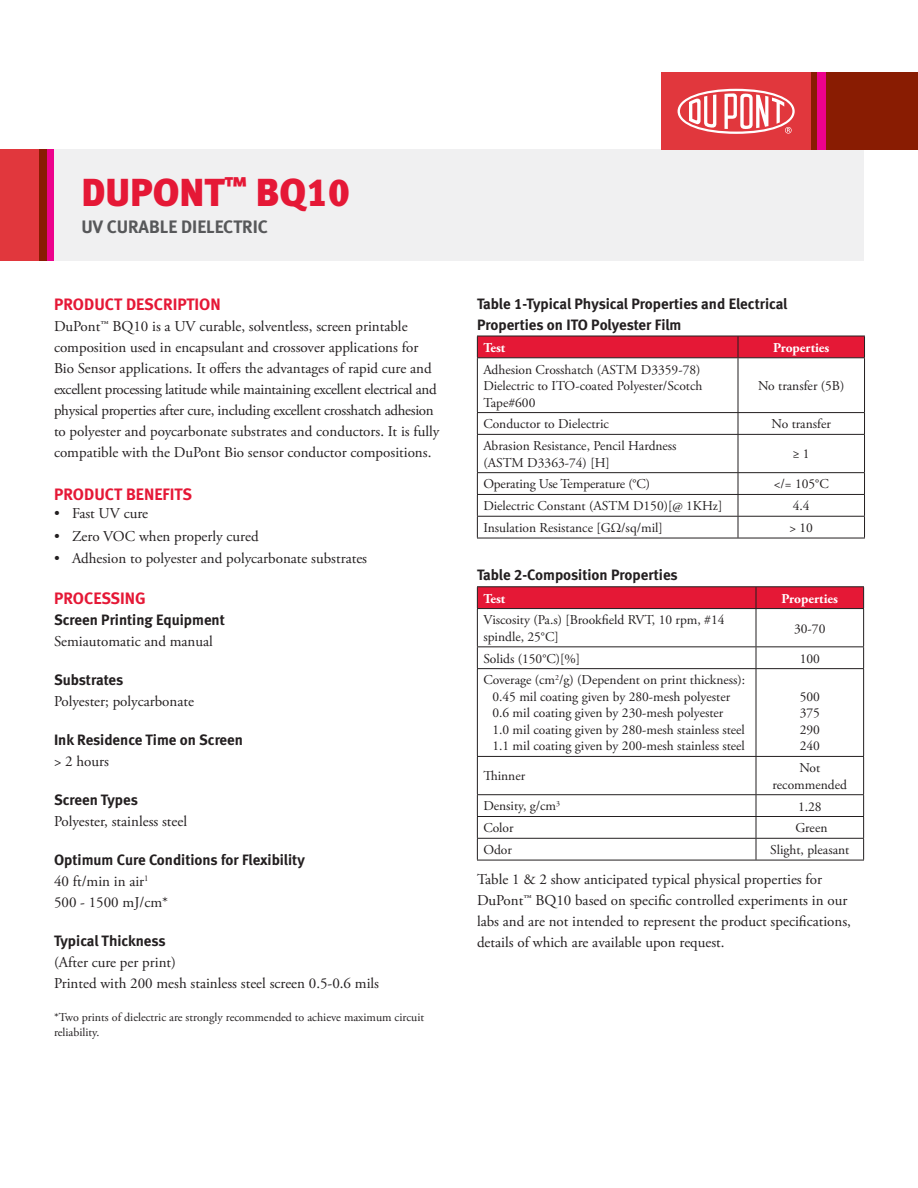
<style>
.page{position:relative;width:918px;height:1188px;background:#fff}
.page>*{position:absolute;margin:0;border:0;box-sizing:border-box;transform-origin:0 0}
.t1{font:39px "Meta Black LF";color:#e51836}
.t2{font:18px "Meta Bold LF";color:#57585a}
.t3{font:16.5px "Meta Bold LF";color:#e51836}
.t4{font:15px/21px "Adobe Garamond Pro";color:#231f20}
.t5{font:15px/21px "Meta Bold LF";color:#231f20}
.t6{font:13.5px/16.5px "Adobe Garamond Pro";color:#231f20}
.t7{font:700 13.5px "Adobe Garamond Pro";color:#fff}
.t8{font:12px/15px "Adobe Garamond Pro";color:#231f20}
</style>
<div class="page">
<div style="left:0;top:150px;width:39px;height:111px;background:#e1373d"></div>
<div style="left:46px;top:150px;width:8px;height:111px;background:#ed028c"></div>
<div style="left:39px;top:150px;width:7px;height:111px;background:#891c02"></div>
<div style="left:54px;top:150px;width:810px;height:111px;background:#f0f0f1"></div>
<div style="left:811px;top:72px;width:107px;height:78px;background:#891c02"></div>
<div style="left:818px;top:72px;width:8px;height:78px;background:#ed028c"></div>
<div style="left:661px;top:72px;width:150px;height:78px;background:#e1373d"></div>
<svg style="left:678px;top:89px;width:117px;height:45px"></svg>
<div style="left:477px;top:336px;width:388px;height:21px;background:#e51836"></div>
<hr style="left:477px;top:357px;width:261px;height:1px;background:#231f20">
<hr style="left:477px;top:358px;width:1px;height:54px;background:#231f20">
<hr style="left:738px;top:357px;width:127px;height:1px;background:#231f20">
<hr style="left:738px;top:358px;width:1px;height:54px;background:#231f20">
<hr style="left:864px;top:358px;width:1px;height:54px;background:#231f20">
<hr style="left:477px;top:412px;width:261px;height:1px;background:#231f20">
<svg style="left:477px;top:413px;width:1px;height:21px"></svg>
<hr style="left:738px;top:412px;width:127px;height:1px;background:#231f20">
<svg style="left:738px;top:413px;width:1px;height:21px"></svg>
<svg style="left:864px;top:413px;width:1px;height:21px"></svg>
<hr style="left:477px;top:434px;width:261px;height:1px;background:#231f20">
<hr style="left:477px;top:435px;width:1px;height:37px;background:#231f20">
<hr style="left:738px;top:434px;width:127px;height:1px;background:#231f20">
<hr style="left:738px;top:435px;width:1px;height:37px;background:#231f20">
<hr style="left:864px;top:435px;width:1px;height:37px;background:#231f20">
<hr style="left:477px;top:472px;width:261px;height:1px;background:#231f20">
<hr style="left:738px;top:472px;width:127px;height:1px;background:#231f20">
<hr style="left:477px;top:494px;width:261px;height:1px;background:#231f20">
<hr style="left:738px;top:494px;width:127px;height:1px;background:#231f20">
<hr style="left:477px;top:516px;width:261px;height:1px;background:#231f20">
<svg style="left:477px;top:473px;width:1px;height:65px"></svg>
<hr style="left:738px;top:516px;width:127px;height:1px;background:#231f20">
<svg style="left:738px;top:473px;width:1px;height:65px"></svg>
<svg style="left:864px;top:473px;width:1px;height:65px"></svg>
<hr style="left:477px;top:538px;width:261px;height:1px;background:#231f20">
<hr style="left:738px;top:538px;width:127px;height:1px;background:#231f20">
<hr style="left:477px;top:586px;width:279px;height:1px;background:#231f20">
<hr style="left:756px;top:586px;width:108px;height:1px;background:#231f20">
<div style="left:477px;top:587px;width:387px;height:21px;background:#e51836"></div>
<hr style="left:477px;top:608px;width:279px;height:1px;background:#231f20">
<hr style="left:477px;top:609px;width:1px;height:37px;background:#231f20">
<hr style="left:756px;top:608px;width:108px;height:1px;background:#231f20">
<hr style="left:756px;top:609px;width:1px;height:37px;background:#231f20">
<hr style="left:863px;top:609px;width:1px;height:37px;background:#231f20">
<hr style="left:477px;top:646px;width:279px;height:1px;background:#231f20">
<svg style="left:477px;top:647px;width:1px;height:21px"></svg>
<hr style="left:756px;top:646px;width:108px;height:1px;background:#231f20">
<svg style="left:756px;top:647px;width:1px;height:21px"></svg>
<svg style="left:863px;top:647px;width:1px;height:21px"></svg>
<hr style="left:477px;top:668px;width:279px;height:1px;background:#231f20">
<hr style="left:477px;top:669px;width:1px;height:87px;background:#231f20">
<hr style="left:756px;top:668px;width:108px;height:1px;background:#231f20">
<hr style="left:756px;top:669px;width:1px;height:87px;background:#231f20">
<hr style="left:863px;top:669px;width:1px;height:87px;background:#231f20">
<hr style="left:477px;top:756px;width:279px;height:1px;background:#231f20">
<hr style="left:477px;top:757px;width:1px;height:37px;background:#231f20">
<hr style="left:756px;top:756px;width:108px;height:1px;background:#231f20">
<hr style="left:756px;top:757px;width:1px;height:37px;background:#231f20">
<hr style="left:863px;top:757px;width:1px;height:37px;background:#231f20">
<hr style="left:477px;top:794px;width:279px;height:1px;background:#231f20">
<hr style="left:756px;top:794px;width:108px;height:1px;background:#231f20">
<hr style="left:477px;top:816px;width:279px;height:1px;background:#231f20">
<hr style="left:756px;top:816px;width:108px;height:1px;background:#231f20">
<hr style="left:477px;top:838px;width:279px;height:1px;background:#231f20">
<svg style="left:477px;top:795px;width:1px;height:65px"></svg>
<hr style="left:756px;top:838px;width:108px;height:1px;background:#231f20">
<svg style="left:756px;top:795px;width:1px;height:65px"></svg>
<svg style="left:863px;top:795px;width:1px;height:65px"></svg>
<hr style="left:477px;top:860px;width:279px;height:1px;background:#231f20">
<hr style="left:756px;top:860px;width:108px;height:1px;background:#231f20">
<h1 class="t1" style="left:81px;top:169px;width:270px">DUPONT<sup>™</sup> BQ10</h1>
<p class="t2" style="left:81px;top:216px;width:188px">UV CURABLE DIELECTRIC</p>
<p class="t3" style="left:54px;top:294px;width:168px">PRODUCT DESCRIPTION</p>
<p class="t4" style="left:54px;top:316px;width:387px">DuPont™ BQ10 is a UV curable, solventless, screen printable composition used in encapsulant and crossover applications for Bio Sensor applications. It offers the advantages of rapid cure and excellent processing latitude while maintaining excellent electrical and physical properties after cure, including excellent crosshatch adhesion to polyester and poycarbonate substrates and conductors. It is fully compatible with the DuPont Bio sensor conductor compositions.</p>
<p class="t3" style="left:54px;top:485px;width:140px">PRODUCT BENEFITS</p>
<p class="t4" style="left:54px;top:504px;width:96px">• Fast UV cure</p>
<p class="t4" style="left:54px;top:526px;width:206px">• Zero VOC when properly cured</p>
<p class="t4" style="left:54px;top:549px;width:315px">• Adhesion to polyester and polycarbonate substrates</p>
<p class="t3" style="left:54px;top:588px;width:93px">PROCESSING</p>
<p class="t5" style="left:54px;top:609px;width:172px">Screen Printing Equipment</p>
<p class="t4" style="left:54px;top:631px;width:160px">Semiautomatic and manual</p>
<p class="t5" style="left:54px;top:669px;width:71px">Substrates</p>
<p class="t4" style="left:54px;top:691px;width:142px">Polyester; polycarbonate</p>
<p class="t5" style="left:54px;top:729px;width:191px">Ink Residence Time on Screen</p>
<p class="t4" style="left:54px;top:751px;width:57px">&gt; 2 hours</p>
<p class="t5" style="left:54px;top:789px;width:85px">Screen Types</p>
<p class="t4" style="left:54px;top:811px;width:135px">Polyester, stainless steel</p>
<p class="t5" style="left:54px;top:849px;width:252px">Optimum Cure Conditions for Flexibility</p>
<p class="t4" style="left:54px;top:871px;width:116px">40 ft/min in air<sup>1<br></sup>500 - 1500 mJ/cm*</p>
<p class="t5" style="left:54px;top:930px;width:113px">Typical Thickness</p>
<p class="t4" style="left:54px;top:952px;width:327px">(After cure per print)<br>Printed with 200 mesh stainless steel screen 0.5-0.6 mils</p>
<p class="t8" style="left:54px;top:1010px;width:372px">*Two prints of dielectric are strongly recommended to achieve maximum circuit reliability.</p>
<p class="t5" style="left:477px;top:293px;width:312px">Table 1-Typical Physical Properties and Electrical<br>Properties on ITO Polyester Film</p>
<p class="t7" style="left:483px;top:340px;width:23px">Test</p>
<p class="t7" style="left:773px;top:340px;width:58px">Properties</p>
<p class="t6" style="left:483px;top:362px;width:221px">Adhesion Crosshatch (ASTM D3359-78)<br>Dielectric to ITO-coated Polyester/Scotch<br>Tape#600</p>
<p class="t6" style="left:758px;top:378px;width:88px">No transfer (5B)</p>
<p class="t6" style="left:483px;top:416px;width:127px">Conductor to Dielectric</p>
<p class="t6" style="left:772px;top:416px;width:61px">No transfer</p>
<p class="t6" style="left:483px;top:438px;width:195px">Abrasion Resistance, Pencil Hardness (ASTM D3363-74) [H]</p>
<p class="t6" style="left:793px;top:446px;width:18px">≥ 1</p>
<p class="t6" style="left:483px;top:476px;width:168px">Operating Use Temperature (°C)</p>
<p class="t6" style="left:774px;top:476px;width:57px">&lt;/= 105°C</p>
<p class="t6" style="left:483px;top:498px;width:240px">Dielectric Constant (ASTM D150)[@ 1KHz]</p>
<p class="t6" style="left:793px;top:498px;width:18px">4.4</p>
<p class="t6" style="left:483px;top:520px;width:181px">Insulation Resistance [GΩ/sq/mil]</p>
<p class="t6" style="left:789px;top:520px;width:25px">&gt; 10</p>
<p class="t5" style="left:477px;top:565px;width:202px">Table 2-Composition Properties</p>
<p class="t7" style="left:483px;top:590px;width:23px">Test</p>
<p class="t7" style="left:782px;top:590px;width:58px">Properties</p>
<p class="t6" style="left:483px;top:612px;width:243px">Viscosity (Pa.s) [Brookfield RVT, 10 rpm, #14 spindle, 25°C]</p>
<p class="t6" style="left:794px;top:621px;width:33px">30-70</p>
<p class="t6" style="left:483px;top:651px;width:98px">Solids (150°C)[%]</p>
<p class="t6" style="left:800px;top:651px;width:22px">100</p>
<p class="t6" style="left:492px;top:672px;width:254px;text-indent:-9px">Coverage (cm<sup>2</sup>/g) (Dependent on print thickness):<br>0.45 mil coating given by 280-mesh polyester 0.6 mil coating given by 230-mesh polyester<br>1.0 mil coating given by 280-mesh stainless steel 1.1 mil coating given by 200-mesh stainless steel</p>
<p class="t6" style="left:800px;top:689px;width:22px;text-align:justify">500<br>375<br>290<br>240</p>
<p class="t6" style="left:483px;top:768px;width:43px">Thinner</p>
<p class="t6" style="left:773px;top:760px;width:76px;text-align:center">Not recommended</p>
<p class="t6" style="left:483px;top:798px;width:78px">Density, g/cm<sup>3</sup></p>
<p class="t6" style="left:798px;top:798px;width:25px">1.28</p>
<p class="t6" style="left:483px;top:820px;width:32px">Color</p>
<p class="t6" style="left:796px;top:820px;width:33px">Green</p>
<p class="t6" style="left:483px;top:842px;width:30px">Odor</p>
<p class="t6" style="left:770px;top:842px;width:81px">Slight, pleasant</p>
<p class="t4" style="left:477px;top:870px;width:376px">Table 1 &amp; 2 show anticipated typical physical properties for DuPont™ BQ10 based on specific controlled experiments in our labs and are not intended to represent the product specifications, details of which are available upon request.</p>
</div>
